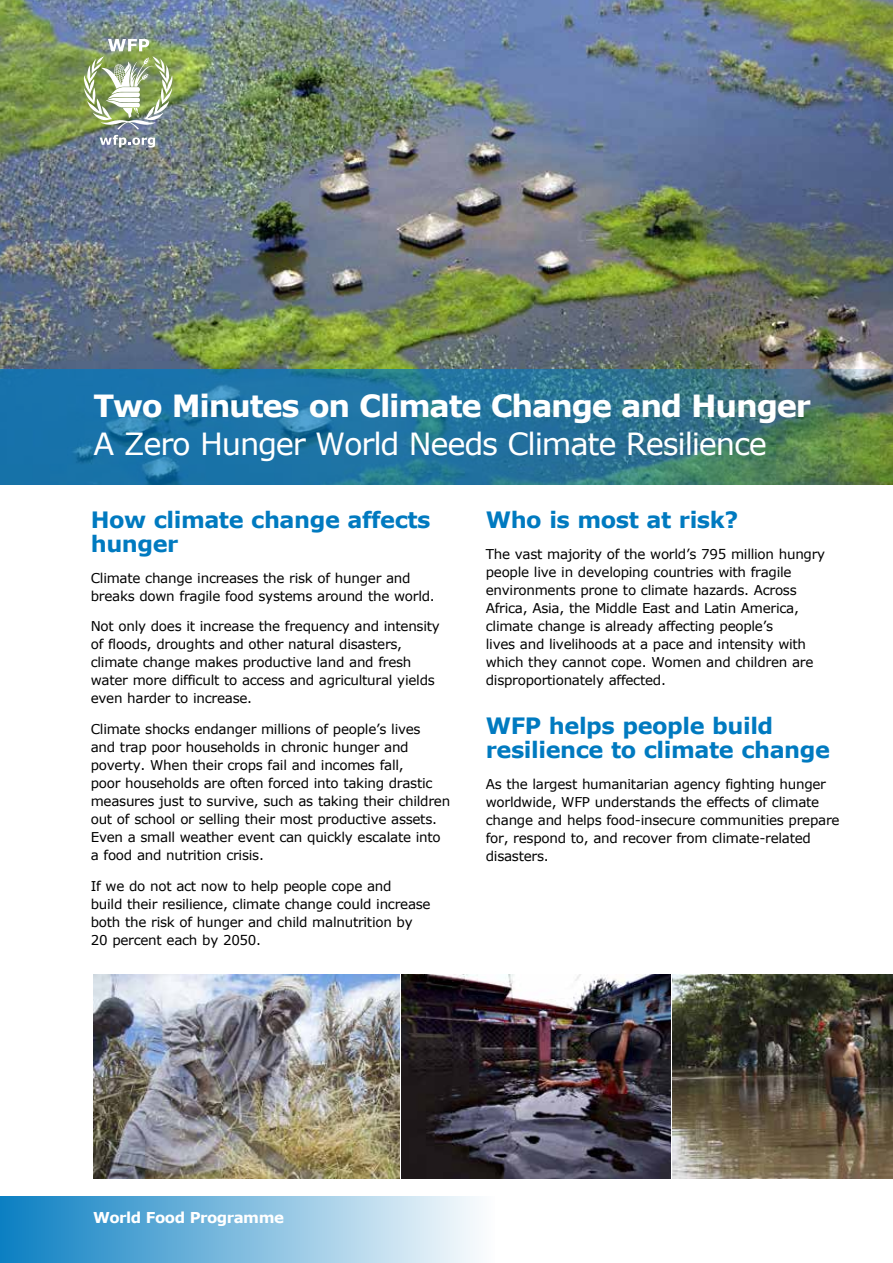
<style>
.page{position:relative;width:893px;height:1263px;background:#fff}
.page>*{position:absolute;margin:0;border:0;box-sizing:border-box;transform-origin:0 0}
.t1{font:30.45px "Verdana";letter-spacing:-.04em;color:#fff}
.t2{font:700 30.45px "Verdana";letter-spacing:-.04em;color:#fff}
.t3{font:700 22.5px/24px "Verdana";letter-spacing:-.02em;color:#007ac0}
.t4{font:700 15px "Verdana";letter-spacing:-.035em;color:#fff}
.t5{font:13.5px/18px "Verdana";letter-spacing:-.02em;color:#000}
</style>
<div class="page">
<img style="left:0;top:0;width:893px;height:369px">
<img style="left:0;top:369px;width:893px;height:116px">
<div style="left:0;top:1196px;width:494px;height:67px;background:linear-gradient(to right,#0b7fc2,#fcfdfe)"></div>
<img style="left:84px;top:39px;width:89px;height:109px">
<img style="left:402px;top:974px;width:491px;height:205px">
<img style="left:94px;top:974px;width:306px;height:205px">
<h1 class="t2" style="left:94px;top:385px;width:719px">Two Minutes on Climate Change and Hunger</h1>
<h1 class="t1" style="left:94px;top:423px;width:675px">A Zero Hunger World Needs Climate Resilience</h1>
<h2 class="t3" style="left:91px;top:507px;width:341px">How climate change affects hunger</h2>
<p class="t5" style="left:91px;top:569px;width:346px">Climate change increases the risk of hunger and breaks down fragile food systems around the world.</p>
<p class="t5" style="left:91px;top:617px;width:351px">Not only does it increase the frequency and intensity of floods, droughts and other natural disasters, climate change makes productive land and fresh water more difficult to access and agricultural yields even harder to increase.</p>
<p class="t5" style="left:91px;top:720px;width:361px">Climate shocks endanger millions of people’s lives<br>and trap poor households in chronic hunger and poverty. When their crops fail and incomes fall,<br>poor households are often forced into taking drastic measures just to survive, such as taking their children out of school or selling their most productive assets.<br>Even a small weather event can quickly escalate into a food and nutrition crisis.</p>
<p class="t5" style="left:91px;top:877px;width:341px">If we do not act now to help people cope and<br>build their resilience, climate change could increase both the risk of hunger and child malnutrition by 20 percent each by 2050.</p>
<h2 class="t3" style="left:486px;top:507px;width:254px">Who is most at risk?</h2>
<p class="t5" style="left:486px;top:545px;width:341px">The vast majority of the world’s 795 million hungry people live in developing countries with fragile environments prone to climate hazards. Across Africa, Asia, the Middle East and Latin America, climate change is already affecting people’s<br>lives and livelihoods at a pace and intensity with which they cannot cope. Women and children are disproportionately affected.</p>
<h2 class="t3" style="left:486px;top:713px;width:346px">WFP helps people build resilience to climate change</h2>
<p class="t5" style="left:486px;top:775px;width:355px">As the largest humanitarian agency fighting hunger worldwide, WFP understands the effects of climate change and helps food-insecure communities prepare for, respond to, and recover from climate-related disasters.</p>
<p class="t4" style="left:93px;top:1206px;width:192px">World Food Programme</p>
</div>
